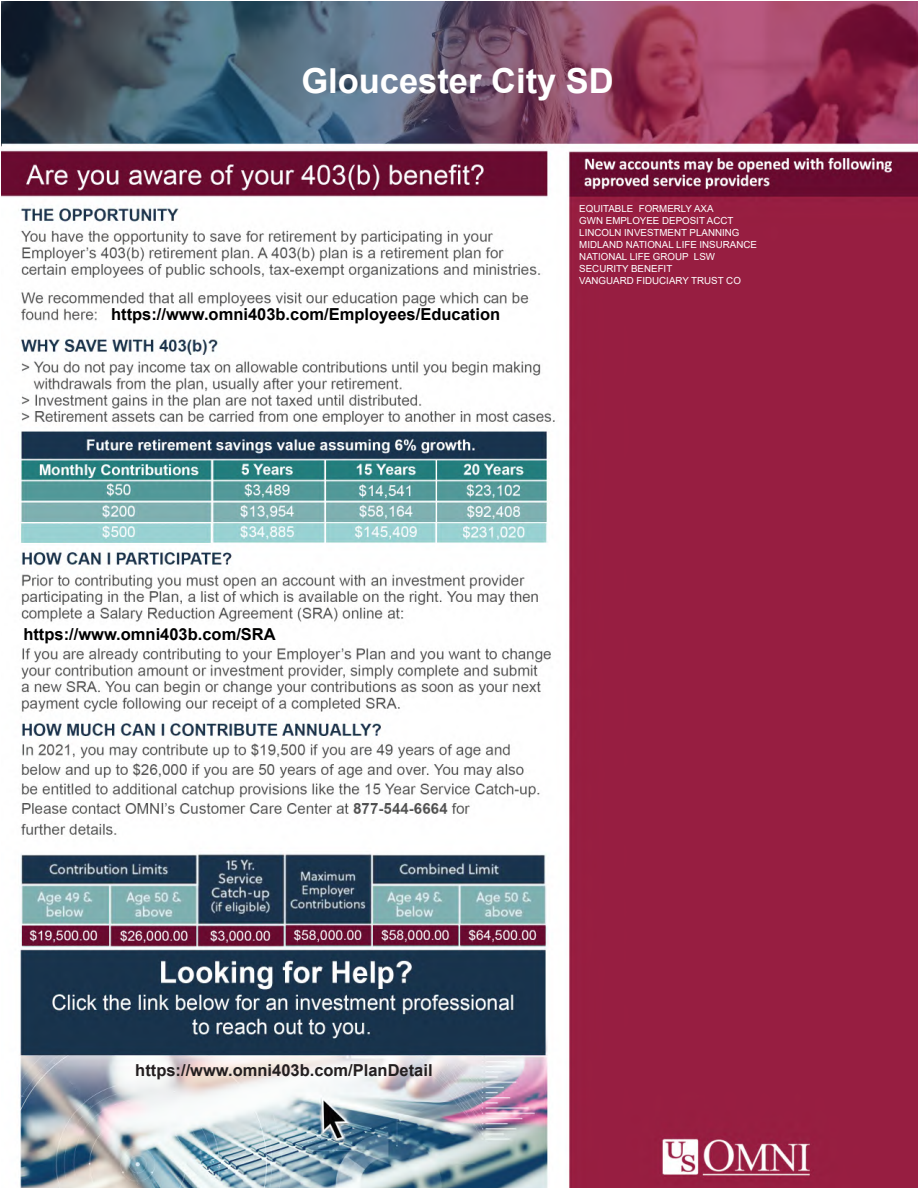
<style>
.page{position:relative;width:918px;height:1188px;background:#fff}
.page>*{position:absolute;margin:0;border:0;box-sizing:border-box;transform-origin:0 0}
.t1{font:700 34.5px "Arial";color:#fff}
.t2{font:700 16.5px "Arial";color:#000}
.t3{font:700 16.5px "Arial";color:#231f20}
.t4{font:9.75px/12px "Arial";color:#fff}
</style>
<div class="page">
<img style="left:2px;top:2px;width:916px;height:1186px">
<h1 class="t1" style="left:301px;top:56px;width:314px">Gloucester City SD</h1>
<h2 class="t2" style="left:111px;top:303px;width:391px">https://www.omni403b.com/Employees/Education</h2>
<p class="t4" style="left:579px;top:202px;width:179px">EQUITABLE FORMERLY AXA<br>GWN EMPLOYEE DEPOSIT ACCT<br>LINCOLN INVESTMENT PLANNING<br>MIDLAND NATIONAL LIFE INSURANCE<br>NATIONAL LIFE GROUP LSW<br>SECURITY BENEFIT<br>VANGUARD FIDUCIARY TRUST CO</p>
<h2 class="t2" style="left:23px;top:622px;width:254px">https://www.omni403b.com/SRA</h2>
<h2 class="t3" style="left:135px;top:1058px;width:299px">https://www.omni403b.com/PlanDetail</h2>
</div>
